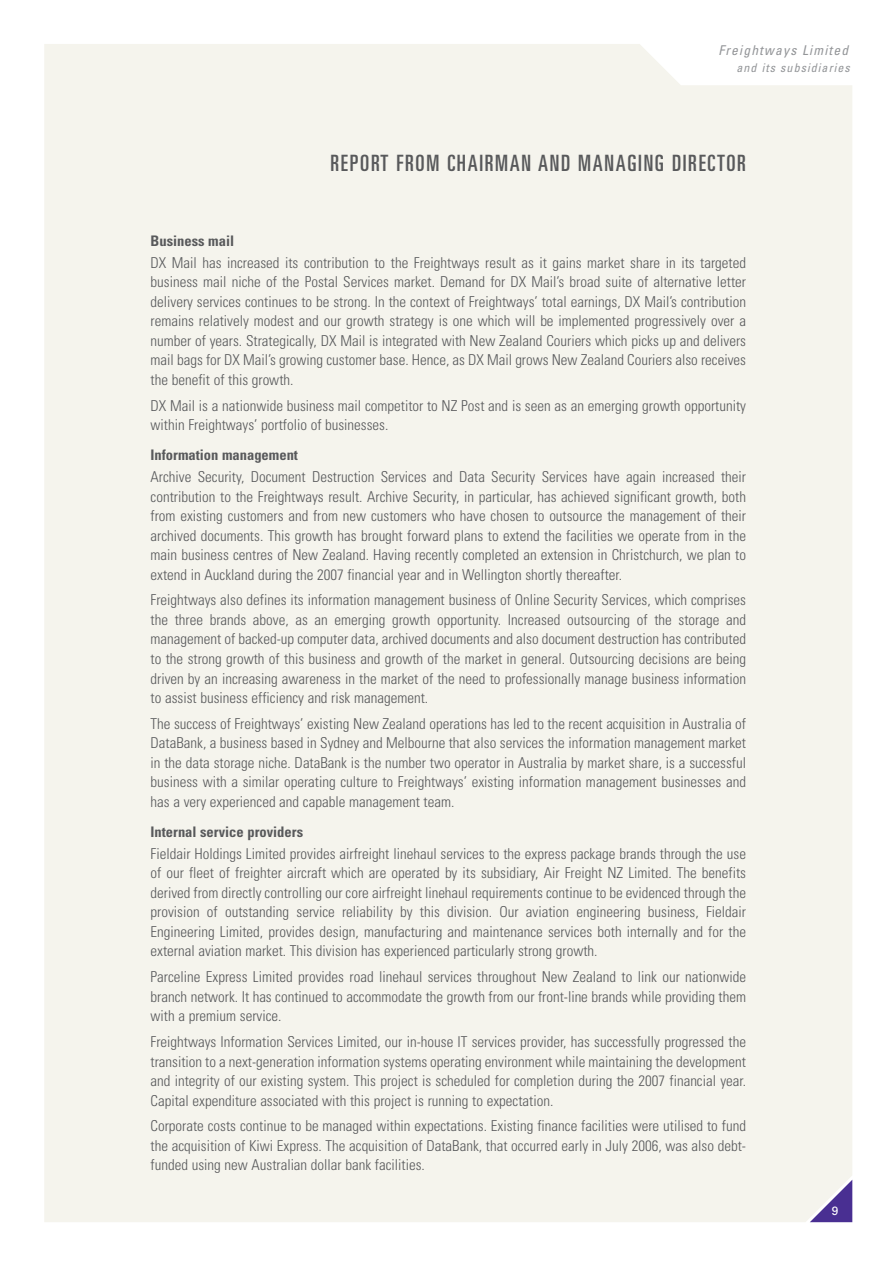
<style>
.page{position:relative;width:894px;height:1263px;background:#fff}
.page>*{position:absolute;margin:0;border:0;box-sizing:border-box;transform-origin:0 0}
.t1{font:ultra-condensed 22.5px "Univers";letter-spacing:.075em;color:#58595b}
.t2{font:300 condensed 15px/19.5px "Univers";color:#58595b;text-align:justify}
.t3{font:700 condensed 14.55px "Univers";color:#58595b}
.t4{font:italic condensed 13.5px "Univers";color:#939598}
.t5{font:italic condensed 12px "Univers";color:#939598}
.t6{font:12px "Univers";color:#fff}
</style>
<div class="page">
<div style="left:44px;top:44px;width:809px;height:1179px;background:#f5f4ed"></div>
<p class="t4" style="left:718px;top:46px;width:134px">Freightways Limited</p>
<p class="t5" style="left:736px;top:63px;width:117px">and its subsidiaries</p>
<h1 class="t1" style="left:330px;top:154px;width:417px">REPORT FROM CHAIRMAN AND MANAGING DIRECTOR</h1>
<p class="t3" style="left:151px;top:236px;width:85px">Business mail</p>
<p class="t2" style="left:151px;top:254px;width:597px">DX Mail has increased its contribution to the Freightways result as it gains market share in its targeted business mail niche of the Postal Services market. Demand for DX Mail’s broad suite of alternative letter delivery services continues to be strong. In the context of Freightways’ total earnings, DX Mail’s contribution remains relatively modest and our growth strategy is one which will be implemented progressively over a number of years. Strategically, DX Mail is integrated with New Zealand Couriers which picks up and delivers mail bags for DX Mail’s growing customer base. Hence, as DX Mail grows New Zealand Couriers also receives the benefit of this growth.</p>
<p class="t2" style="left:151px;top:397px;width:597px">DX Mail is a nationwide business mail competitor to NZ Post and is seen as an emerging growth opportunity within Freightways’ portfolio of businesses.</p>
<p class="t3" style="left:151px;top:450px;width:149px">Information management</p>
<p class="t2" style="left:151px;top:468px;width:597px">Archive Security, Document Destruction Services and Data Security Services have again increased their contribution to the Freightways result. Archive Security, in particular, has achieved significant growth, both from existing customers and from new customers who have chosen to outsource the management of their archived documents. This growth has brought forward plans to extend the facilities we operate from in the main business centres of New Zealand. Having recently completed an extension in Christchurch, we plan to extend in Auckland during the 2007 financial year and in Wellington shortly thereafter.</p>
<p class="t2" style="left:151px;top:592px;width:597px">Freightways also defines its information management business of Online Security Services, which comprises the three brands above, as an emerging growth opportunity. Increased outsourcing of the storage and management of backed-up computer data, archived documents and also document destruction has contributed to the strong growth of this business and growth of the market in general. Outsourcing decisions are being driven by an increasing awareness in the market of the need to professionally manage business information to assist business efficiency and risk management.</p>
<p class="t2" style="left:151px;top:715px;width:597px">The success of Freightways’ existing New Zealand operations has led to the recent acquisition in Australia of DataBank, a business based in Sydney and Melbourne that also services the information management market in the data storage niche. DataBank is the number two operator in Australia by market share, is a successful business with a similar operating culture to Freightways’ existing information management businesses and has a very experienced and capable management team.</p>
<p class="t3" style="left:151px;top:826px;width:154px">Internal service providers</p>
<p class="t2" style="left:151px;top:845px;width:597px">Fieldair Holdings Limited provides airfreight linehaul services to the express package brands through the use of our fleet of freighter aircraft which are operated by its subsidiary, Air Freight NZ Limited. The benefits derived from directly controlling our core airfreight linehaul requirements continue to be evidenced through the provision of outstanding service reliability by this division. Our aviation engineering business, Fieldair Engineering Limited, provides design, manufacturing and maintenance services both internally and for the external aviation market. This division has experienced particularly strong growth.</p>
<p class="t2" style="left:151px;top:968px;width:597px">Parceline Express Limited provides road linehaul services throughout New Zealand to link our nationwide branch network. It has continued to accommodate the growth from our front-line brands while providing them with a premium service.</p>
<p class="t2" style="left:151px;top:1033px;width:597px">Freightways Information Services Limited, our in-house IT services provider, has successfully progressed the transition to a next-generation information systems operating environment while maintaining the development and integrity of our existing system. This project is scheduled for completion during the 2007 financial year.<br>Capital expenditure associated with this project is running to expectation.</p>
<p class="t2" style="left:151px;top:1117px;width:597px">Corporate costs continue to be managed within expectations. Existing finance facilities were utilised to fund the acquisition of Kiwi Express. The acquisition of DataBank, that occurred early in July 2006, was also debt&shy;funded using new Australian dollar bank facilities.</p>
<p class="t6" style="left:831px;top:1206px;width:8px">9</p>
</div>
